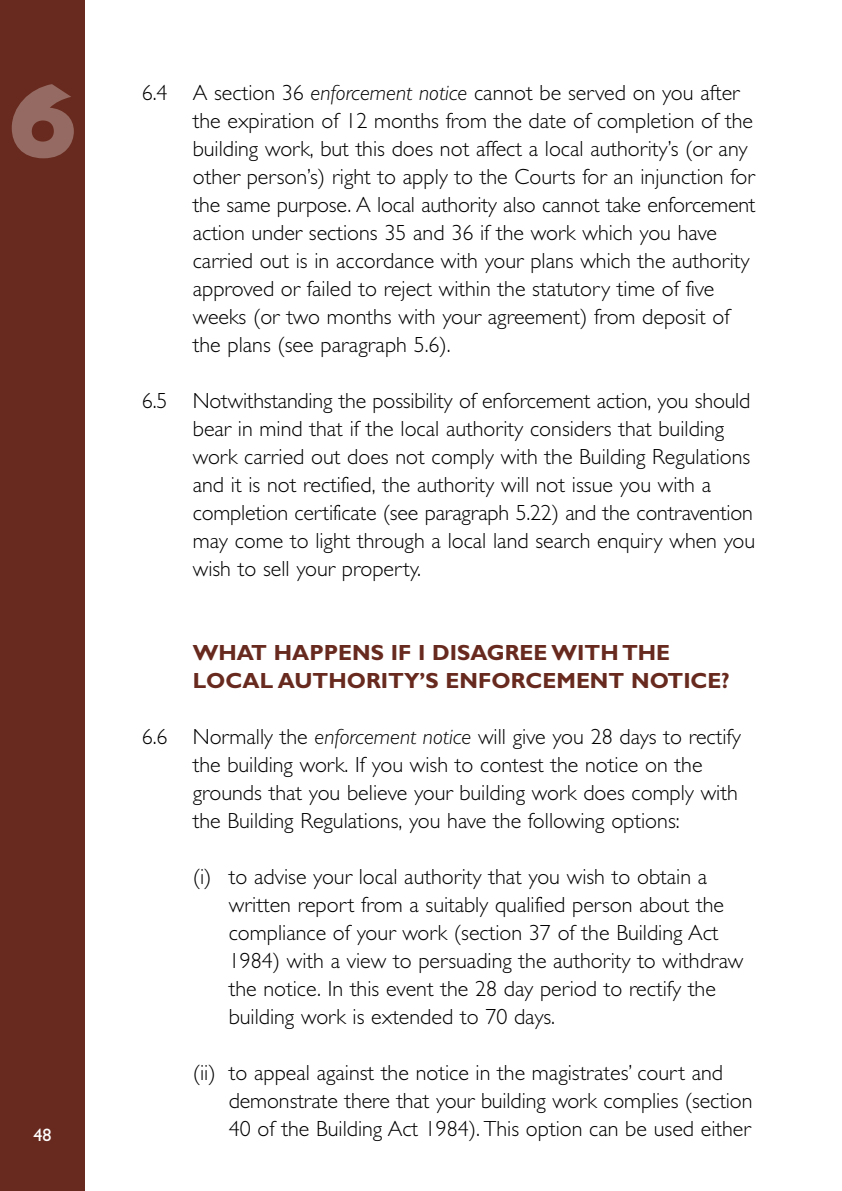
<style>
.page{position:relative;width:842px;height:1191px;background:#fff}
.page>*{position:absolute;margin:0;border:0;box-sizing:border-box;transform-origin:0 0}
.t1{font:800 106px "Gill Sans";color:#956a62}
.t2{font:300 22px/28px "Gill Sans";color:#000}
.t3{font:700 22px/28px "Gill Sans";color:#682a1e}
.t4{font:18px "Gill Sans";color:#fff}
.s1{font-style:italic}
</style>
<div class="page">
<div style="left:0;top:0;width:85px;height:1191px;background:#682a1e"></div>
<h1 class="t1" style="left:7px;top:81px;width:73px">6</h1>
<p class="t2" style="left:193px;top:81px;width:564px;text-indent:-51px">6.4 A section 36 <span class="s1">enforcement notice</span> cannot be served on you after the expiration of 12 months from the date of completion of the building work, but this does not affect a local authority’s (or any other person’s) right to apply to the Courts for an injunction for the same purpose. A local authority also cannot take enforcement action under sections 35 and 36 if the work which you have carried out is in accordance with your plans which the authority approved or failed to reject within the statutory time of five weeks (or two months with your agreement) from deposit of the plans (see paragraph 5.6).</p>
<p class="t2" style="left:193px;top:389px;width:564px;text-indent:-51px">6.5 Notwithstanding the possibility of enforcement action, you should bear in mind that if the local authority considers that building work carried out does not comply with the Building Regulations and it is not rectified, the authority will not issue you with a completion certificate (see paragraph 5.22) and the contravention may come to light through a local land search enquiry when you wish to sell your property.</p>
<p class="t4" style="left:34px;top:1128px;width:19px">48</p>
<p class="t3" style="left:193px;top:641px;width:538px">WHAT HAPPENS IF I DISAGREE WITH THE<br>LOCAL AUTHORITY’S ENFORCEMENT NOTICE?</p>
<p class="t2" style="left:193px;top:725px;width:550px;text-indent:-51px">6.6 Normally the <span class="s1">enforcement notice</span> will give you 28 days to rectify the building work. If you wish to contest the notice on the grounds that you believe your building work does comply with the Building Regulations, you have the following options:</p>
<p class="t2" style="left:229px;top:865px;width:516px;text-indent:-36px">(i) to advise your local authority that you wish to obtain a written report from a suitably qualified person about the compliance of your work (section 37 of the Building Act 1984) with a view to persuading the authority to withdraw the notice. In this event the 28 day period to rectify the building work is extended to 70 days.</p>
<p class="t2" style="left:229px;top:1061px;width:525px;text-indent:-36px">(ii) to appeal against the notice in the magistrates’ court and demonstrate there that your building work complies (section<br>40 of the Building Act 1984). This option can be used either</p>
</div>
